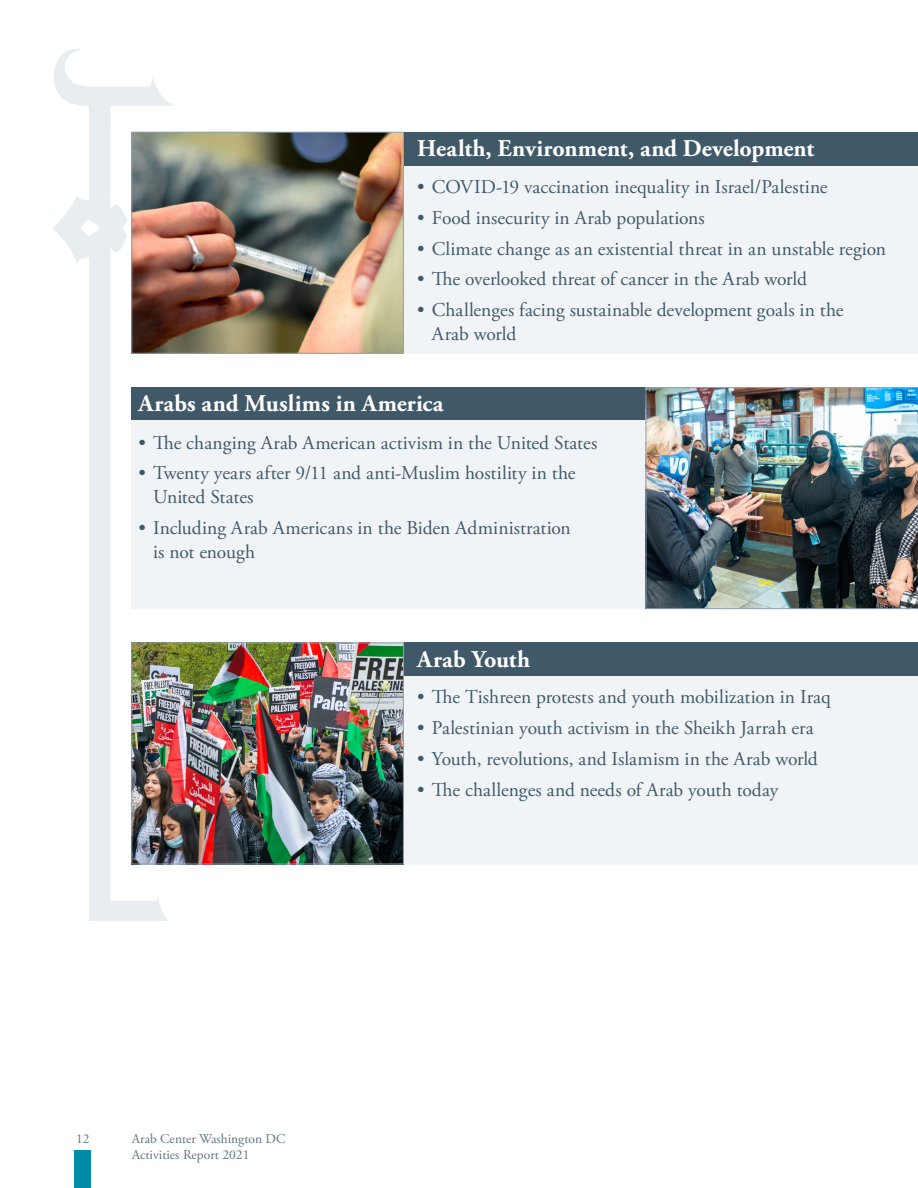
<style>
.page{position:relative;width:918px;height:1188px;background:#fff}
.page>*{position:absolute;margin:0;border:0;box-sizing:border-box;transform-origin:0 0}
.Highlights_Heading{font:700 24px "Adobe Garamond Pro";color:#fff}
.t1{font:19.5px/24px "Adobe Garamond Pro";color:#405968}
.t2{font:13.5px/16.5px "Adobe Garamond Pro";color:#5f7685}
</style>
<div class="page">
<div style="left:75px;top:1151px;width:16px;height:37px;background:#008ca6"></div>
<svg style="left:52px;top:49px;width:123px;height:872px"></svg>
<div style="left:132px;top:387px;width:692px;height:34px;background:#405968"></div>
<div style="left:404px;top:166px;width:514px;height:188px;background:#f1f4f6"></div>
<div style="left:404px;top:676px;width:514px;height:188px;background:#f1f4f6"></div>
<div style="left:404px;top:132px;width:514px;height:34px;background:#405968"></div>
<div style="left:404px;top:643px;width:514px;height:33px;background:#405968"></div>
<div style="left:132px;top:421px;width:514px;height:188px;background:#f1f4f6"></div>
<img style="left:646px;top:387px;width:272px;height:222px">
<img style="left:133px;top:134px;width:269px;height:218px">
<div style="left:131px;top:132px;width:273px;height:222px;border:1px solid #90a3b0"></div>
<img style="left:133px;top:645px;width:269px;height:217px">
<div style="left:131px;top:643px;width:273px;height:221px;border:1px solid #90a3b0"></div>
<p class="Highlights_Heading" style="left:417px;top:134px;width:398px">Health, Environment, and Development</p>
<p class="t1" style="left:417px;top:176px;width:412px">• COVID-19 vaccination inequality in Israel/Palestine</p>
<p class="t1" style="left:417px;top:206px;width:289px">• Food insecurity in Arab populations</p>
<p class="t1" style="left:417px;top:237px;width:470px">• Climate change as an existential threat in an unstable region</p>
<p class="t1" style="left:417px;top:268px;width:391px">• The overlooked threat of cancer in the Arab world</p>
<p class="t1" style="left:432px;top:299px;width:413px;text-indent:-15px">• Challenges facing sustainable development goals in the<br>Arab world</p>
<p class="Highlights_Heading" style="left:139px;top:390px;width:307px">Arabs and Muslims in America</p>
<p class="t1" style="left:139px;top:431px;width:460px">• The changing Arab American activism in the United States</p>
<p class="t1" style="left:153px;top:462px;width:424px;text-indent:-15px">• Twenty years after 9/11 and anti-Muslim hostility in the<br>United States</p>
<p class="t1" style="left:153px;top:517px;width:419px;text-indent:-15px">• Including Arab Americans in the Biden Administration is not enough</p>
<p class="Highlights_Heading" style="left:417px;top:645px;width:115px">Arab Youth</p>
<p class="t1" style="left:417px;top:686px;width:415px">• The Tishreen protests and youth mobilization in Iraq</p>
<p class="t1" style="left:417px;top:717px;width:398px">• Palestinian youth activism in the Sheikh Jarrah era</p>
<p class="t1" style="left:417px;top:747px;width:402px">• Youth, revolutions, and Islamism in the Arab world</p>
<p class="t1" style="left:417px;top:778px;width:362px">• The challenges and needs of Arab youth today</p>
<p class="t2" style="left:76px;top:1131px;width:15px">12</p>
<p class="t2" style="left:132px;top:1131px;width:155px">Arab Center Washington DC<br>Activities Report 2021</p>
</div>
